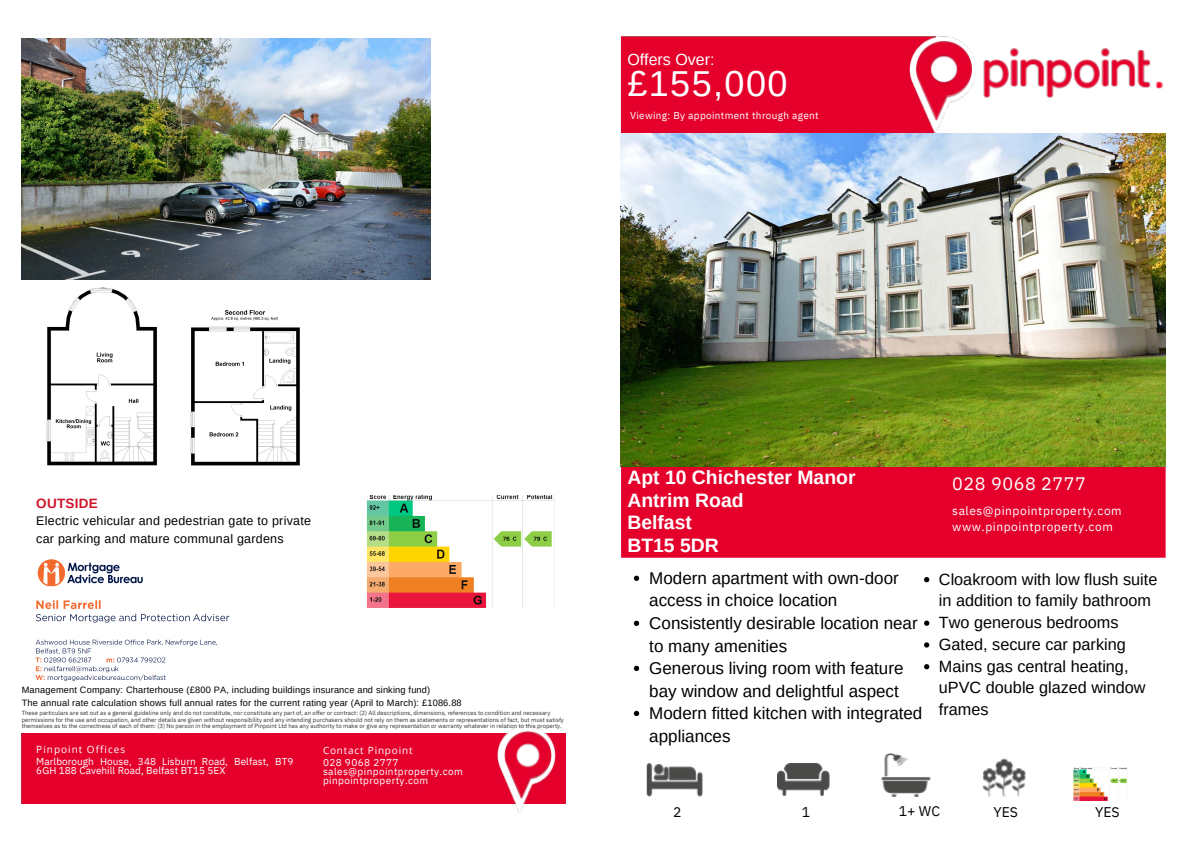
<style>
.page{position:relative;width:1191px;height:843px;background:#fff}
.page>*{position:absolute;margin:0;border:0;box-sizing:border-box;transform-origin:0 0}
.t1{font:36px "Arimo";letter-spacing:.04em;color:#fff}
.t2{font:700 19.4px "Arimo";color:#fff}
.t3{font:18px "IBM Plex Sans";letter-spacing:.03em;color:#fff}
.t4{font:17px/22.5px "Arimo";color:#000}
.t5{font:16.2px/21.8px "Arimo";color:#000}
.t6{font:16px "Arimo";color:#fff}
.t7{font:14px "IBM Plex Sans";color:#000}
.t8{font:700 13.5px "Arimo";letter-spacing:.02em;color:#cf142b}
.t9{font:12.5px "Arimo";letter-spacing:.02em;color:#000}
.t10{font:12px "IBM Plex Sans";letter-spacing:.045em;color:#fff}
.t11{font:10px/9px "IBM Plex Sans";letter-spacing:.03em;color:#fff}
.t12{font:10px/9.8px "IBM Plex Sans";letter-spacing:.005em;color:#fff}
.t13{font:10px "Open Sans";letter-spacing:.09em;color:#fff}
.t14{font:9.2px "Arimo";letter-spacing:.02em;color:#000}
.t15{font:6px/6.8px "IBM Plex Sans";color:#333}
</style>
<div class="page">
<img style="left:646px;top:763px;width:56px;height:33px">
<img style="left:652px;top:766px;width:44px;height:14px">
<svg style="left:653px;top:764px;width:10px;height:11px"></svg>
<img style="left:777px;top:770px;width:52px;height:26px">
<img style="left:783px;top:763px;width:39px;height:16px">
<svg style="left:891px;top:793px;width:5px;height:3px"></svg>
<svg style="left:913px;top:793px;width:6px;height:3px"></svg>
<img style="left:881px;top:776px;width:49px;height:4px">
<img style="left:882px;top:780px;width:45px;height:13px">
<img style="left:884px;top:753px;width:8px;height:23px">
<svg style="left:892px;top:753px;width:15px;height:12px"></svg>
<img style="left:995px;top:758px;width:18px;height:38px">
<img style="left:982px;top:767px;width:14px;height:29px">
<img style="left:1012px;top:767px;width:14px;height:29px">
<div style="left:621px;top:466px;width:544px;height:92px;background:#e4002b"></div>
<div style="left:620px;top:36px;width:288px;height:97px;background:#e4002b"></div>
<img style="left:908px;top:36px;width:68px;height:97px">
<img style="left:915px;top:41px;width:56px;height:80px">
<img style="left:928px;top:55px;width:30px;height:29px">
<img style="left:1020px;top:59px;width:24px;height:28px">
<img style="left:1111px;top:59px;width:24px;height:28px">
<svg style="left:1009px;top:48px;width:9px;height:9px"></svg>
<img style="left:1010px;top:59px;width:7px;height:28px">
<img style="left:1137px;top:49px;width:13px;height:38px">
<svg style="left:1100px;top:48px;width:9px;height:9px"></svg>
<img style="left:1101px;top:59px;width:7px;height:28px">
<img style="left:1073px;top:59px;width:26px;height:29px">
<img style="left:1046px;top:59px;width:25px;height:38px">
<img style="left:983px;top:59px;width:25px;height:38px">
<svg style="left:1156px;top:81px;width:6px;height:8px"></svg>
<div style="left:21px;top:733px;width:544px;height:70px;background:#e4002b"></div>
<img style="left:496px;top:725px;width:59px;height:88px">
<img style="left:503px;top:731px;width:48px;height:68px">
<img style="left:35px;top:559px;width:195px;height:123px">
<img style="left:22px;top:38px;width:408px;height:242px">
<img style="left:1073px;top:767px;width:54px;height:33px">
<img style="left:620px;top:133px;width:545px;height:333px">
<img style="left:366px;top:495px;width:189px;height:112px">
<svg style="left:634px;top:575px;width:5px;height:5px"></svg>
<svg style="left:634px;top:620px;width:5px;height:5px"></svg>
<svg style="left:634px;top:665px;width:5px;height:5px"></svg>
<svg style="left:634px;top:710px;width:5px;height:5px"></svg>
<svg style="left:924px;top:577px;width:5px;height:5px"></svg>
<svg style="left:924px;top:620px;width:5px;height:5px"></svg>
<svg style="left:924px;top:642px;width:5px;height:5px"></svg>
<svg style="left:924px;top:664px;width:5px;height:5px"></svg>
<img style="left:46px;top:287px;width:254px;height:178px">
<p class="t6" style="left:627px;top:50px;width:89px">Offers Over:</p>
<p class="t1" style="left:627px;top:63px;width:162px">£155,000</p>
<p class="t11" style="left:630px;top:110px;width:190px">Viewing: By appointment through agent</p>
<p class="t8" style="left:36px;top:495px;width:63px">OUTSIDE</p>
<p class="t9" style="left:36px;top:514px;width:276px">Electric vehicular and pedestrian gate to private</p>
<p class="t9" style="left:36px;top:531px;width:249px">car parking and mature communal gardens</p>
<p class="t14" style="left:22px;top:684px;width:410px">Management Company: Charterhouse (£800 PA, including buildings insurance and sinking fund)</p>
<p class="t14" style="left:22px;top:697px;width:441px">The annual rate calculation shows full annual rates for the current rating year (April to March): £1086.88</p>
<p class="t15" style="left:22px;top:708px;width:543px">These particulars are set out as a general guideline only and do not constitute, nor constitute any part of, an offer or contract: (2) All descriptions, dimensions, references to condition and necessary permissions for the use and occupation, and other details are given without responsibility and any intending purchasers should not rely on them as statements or representations of fact, but must satisfy themselves as to the correctness of each of them: (3) No person in the employment of Pinpoint Ltd has any authority to make or give any representation or warranty whatever in relation to this property.</p>
<p class="t13" style="left:36px;top:741px;width:90px">Pinpoint Offices</p>
<p class="t13" style="left:323px;top:743px;width:91px">Contact Pinpoint</p>
<p class="t12" style="left:36px;top:755px;width:259px">Marlborough House, 348 Lisburn Road, Belfast, BT9<br>6GH 188 Cavehill Road, Belfast BT15 5EX</p>
<p class="t11" style="left:323px;top:757px;width:141px">028 9068 2777 sales@pinpointproperty.com pinpointproperty.com</p>
<p class="t2" style="left:627px;top:466px;width:230px">Apt 10 Chichester Manor</p>
<p class="t2" style="left:627px;top:489px;width:118px">Antrim Road</p>
<p class="t2" style="left:627px;top:511px;width:66px">Belfast</p>
<p class="t2" style="left:627px;top:534px;width:93px">BT15 5DR</p>
<p class="t4" style="left:649px;top:566px;width:251px">Modern apartment with own-door access in choice location</p>
<p class="t4" style="left:649px;top:611px;width:270px">Consistently desirable location near to many amenities</p>
<p class="t4" style="left:649px;top:656px;width:256px">Generous living room with feature bay window and delightful aspect</p>
<p class="t4" style="left:649px;top:701px;width:274px">Modern fitted kitchen with integrated appliances</p>
<p class="t3" style="left:952px;top:471px;width:135px">028 9068 2777</p>
<p class="t10" style="left:952px;top:502px;width:171px">sales@pinpointproperty.com</p>
<p class="t10" style="left:952px;top:518px;width:162px">www.pinpointproperty.com</p>
<p class="t5" style="left:938px;top:567px;width:220px">Cloakroom with low flush suite in addition to family bathroom</p>
<p class="t5" style="left:938px;top:611px;width:181px">Two generous bedrooms</p>
<p class="t5" style="left:938px;top:633px;width:188px">Gated, secure car parking</p>
<p class="t5" style="left:938px;top:654px;width:208px">Mains gas central heating, uPVC double glazed window frames</p>
<p class="t7" style="left:673px;top:802px;width:10px">2</p>
<p class="t7" style="left:801px;top:802px;width:10px">1</p>
<p class="t7" style="left:898px;top:801px;width:43px">1+ WC</p>
<p class="t7" style="left:993px;top:802px;width:26px">YES</p>
<p class="t7" style="left:1094px;top:802px;width:26px">YES</p>
</div>
